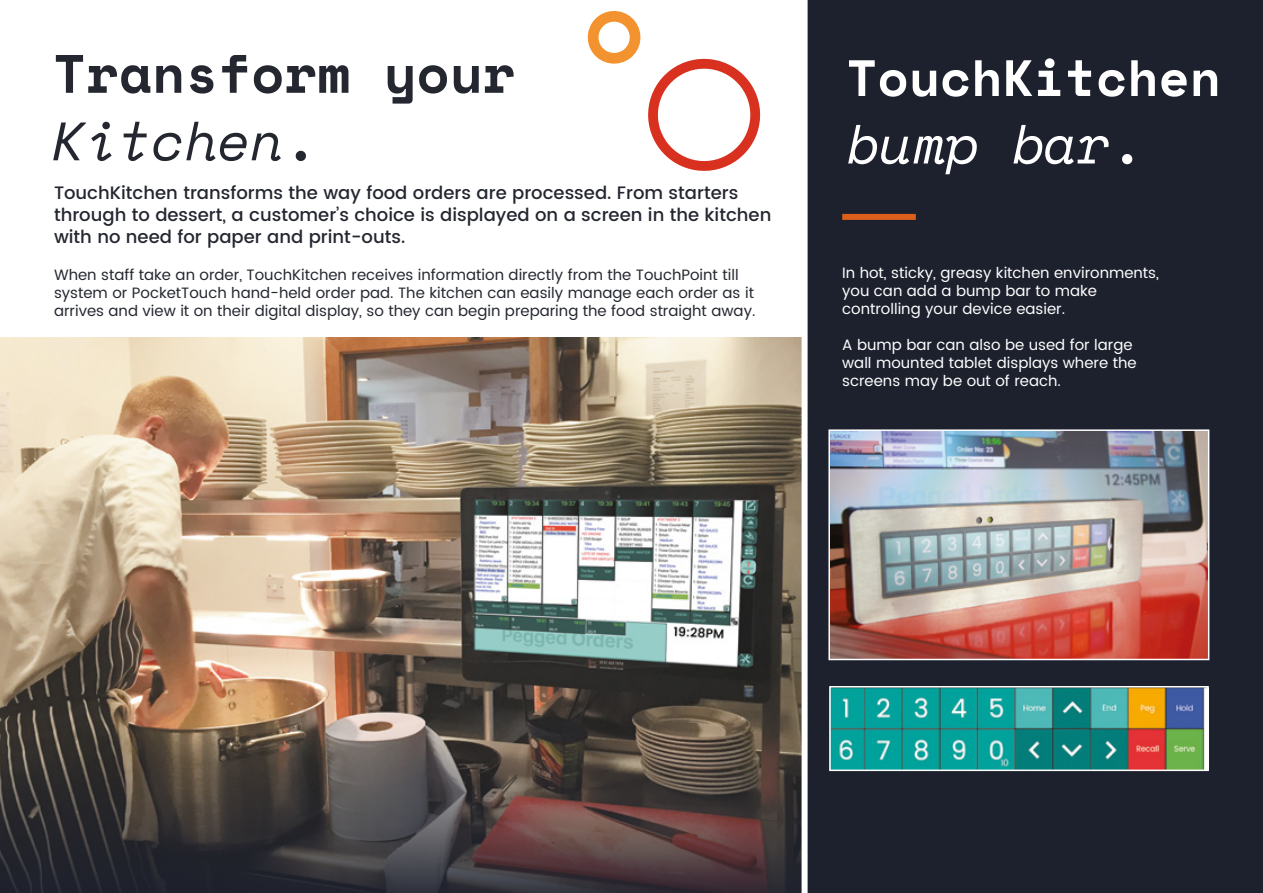
<style>
.page{position:relative;width:1263px;height:893px;background:#fff}
.page>*{position:absolute;margin:0;border:0;box-sizing:border-box;transform-origin:0 0}
.t1{font:700 54px/67.5px "Space Mono";color:#242730}
.t2{font:italic 54px "Space Mono";color:#fff}
.t3{font:700 51px "Space Mono";color:#fff}
.t4{font:500 18px/21.6px "Poppins";color:#242730}
.t5{font:15px/18px "Poppins";color:#242730}
.t6{font:15px/18px "Poppins";color:#fff}
.s1{font-weight:400;font-style:italic}
.s2{font-weight:700;font-style:normal}
</style>
<div class="page">
<img style="left:0;top:337px;width:801px;height:399px">
<svg style="left:0;top:736px;width:801px;height:157px;background:#483f3e"></svg>
<svg style="left:587px;top:11px;width:174px;height:160px"></svg>
<div style="left:805px;top:0;width:458px;height:893px;background:#1d212e"></div>
<div style="left:842px;top:214px;width:74px;height:6px;background:#dc5f1b"></div>
<img style="left:832px;top:689px;width:374px;height:79px">
<div style="left:829px;top:686px;width:380px;height:85px;border:2px solid #fff"></div>
<img style="left:831px;top:432px;width:375px;height:225px">
<div style="left:828px;top:429px;width:381px;height:231px;border:2px solid #fff"></div>
<div style="left:801px;top:0;width:6px;height:893px;background:#fff"></div>
<h1 class="t1" style="left:53px;top:38px;width:464px">Transform your<br><span class="s1">Kitchen</span>.</h1>
<p class="t4" style="left:54px;top:183px;width:719px">TouchKitchen transforms the way food orders are processed. From starters through to dessert, a customer’s choice is displayed on a screen in the kitchen with no need for paper and print-outs.</p>
<p class="t5" style="left:54px;top:267px;width:703px">When staff take an order, TouchKitchen receives information directly from the TouchPoint till system or PocketTouch hand-held order pad. The kitchen can easily manage each order as it arrives and view it on their digital display, so they can begin preparing the food straight away.</p>
<p class="t6" style="left:842px;top:264px;width:318px">In hot, sticky, greasy kitchen environments, you can add a bump bar to make controlling your device easier.</p>
<p class="t6" style="left:842px;top:336px;width:296px">A bump bar can also be used for large wall mounted tablet displays where the screens may be out of reach.</p>
<h2 class="t3" style="left:846px;top:39px;width:376px">TouchKitchen</h2>
<h1 class="t2" style="left:846px;top:105px;width:299px">bump bar<span class="s2">.</span></h1>
</div>
